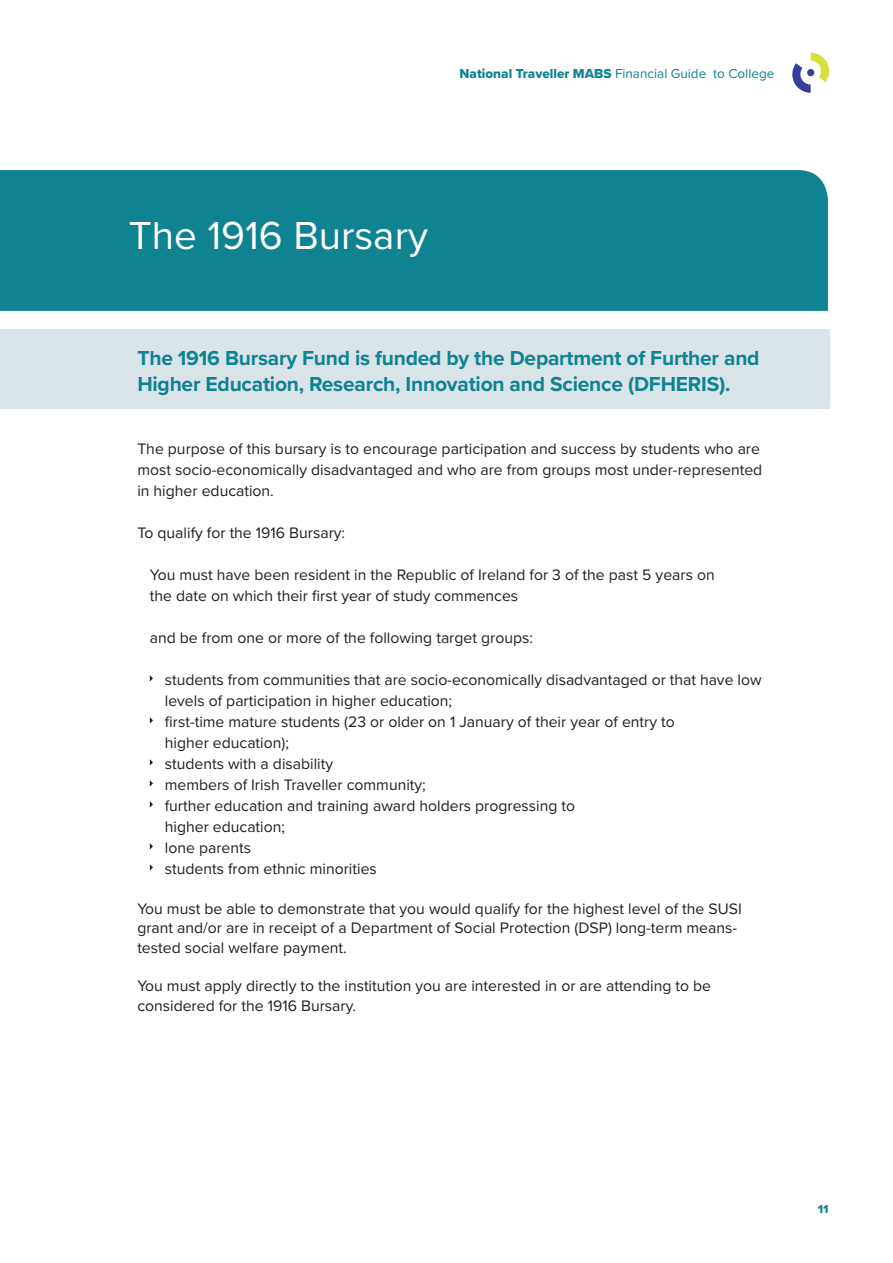
<style>
.page{position:relative;width:893px;height:1263px;background:#fff}
.page>*{position:absolute;margin:0;border:0;box-sizing:border-box;transform-origin:0 0}
.t1{font:40.5px "Proxima Nova";color:#fff}
.t2{font:700 21px/25.2px "Proxima Nova";letter-spacing:-.01em;color:#0f8391}
.t3{font:15.75px/21px "Proxima Nova";color:#231f20}
.t4{font:13.5px "Proxima Nova";color:#0f8391}
.t5{font:12px "Proxima Nova Extrabld";color:#0f8391}
.s1{font-family:"Proxima Nova Extrabld"}
.s2{color:#fff}
</style>
<div class="page">
<svg style="left:792px;top:53px;width:38px;height:40px"></svg>
<div style="left:0;top:330px;width:829px;height:79px;background:#d9e4e8"></div>
<div style="left:0;top:170px;width:828px;height:141px;background:#0f8391"></div>
<svg style="left:150px;top:675px;width:3px;height:6px"></svg>
<svg style="left:150px;top:717px;width:3px;height:6px"></svg>
<svg style="left:150px;top:759px;width:3px;height:6px"></svg>
<svg style="left:150px;top:780px;width:3px;height:6px"></svg>
<svg style="left:150px;top:801px;width:3px;height:6px"></svg>
<svg style="left:150px;top:843px;width:3px;height:6px"></svg>
<svg style="left:150px;top:864px;width:3px;height:6px"></svg>
<p class="t4" style="left:460px;top:68px;width:316px"><span class="s1">National Traveller MABS</span> Financial Guide to College</p>
<h1 class="t1" style="left:129px;top:218px;width:301px">The 1916 Bursary</h1>
<h2 class="t2" style="left:137px;top:347px;width:624px">The 1916 Bursary Fund is funded by the Department of Further and<br>Higher Education, Research, Innovation and Science (DFHERIS).</h2>
<p class="t3" style="left:137px;top:439px;width:626px">The purpose of this bursary is to encourage participation and success by students who are most socio-economically disadvantaged and who are from groups most under-represented in higher education.</p>
<p class="t3" style="left:137px;top:523px;width:209px">To qualify for the 1916 Bursary:</p>
<p class="t3" style="left:150px;top:565px;width:566px;text-indent:-12px"><span class="s2">•</span> You must have been resident in the Republic of Ireland for 3 of the past 5 years on the date on which their first year of study commences</p>
<p class="t3" style="left:137px;top:628px;width:397px"><span class="s2">•</span> and be from one or more of the following target groups:</p>
<p class="t3" style="left:165px;top:670px;width:598px">students from communities that are socio-economically disadvantaged or that have low levels of participation in higher education;<br>first-time mature students (23 or older on 1 January of their year of entry to<br>higher education);<br>students with a disability<br>members of Irish Traveller community;<br>further education and training award holders progressing to<br>higher education;<br>lone parents<br>students from ethnic minorities</p>
<p class="t3" style="left:137px;top:900px;width:606px;line-height:19.4px">You must be able to demonstrate that you would qualify for the highest level of the SUSI grant and/or are in receipt of a Department of Social Protection (DSP) long-term means&shy;tested social welfare payment.</p>
<p class="t3" style="left:137px;top:977px;width:575px;line-height:19.4px">You must apply directly to the institution you are interested in or are attending to be considered for the 1916 Bursary.</p>
<p class="t5" style="left:818px;top:1204px;width:12px">11</p>
</div>
